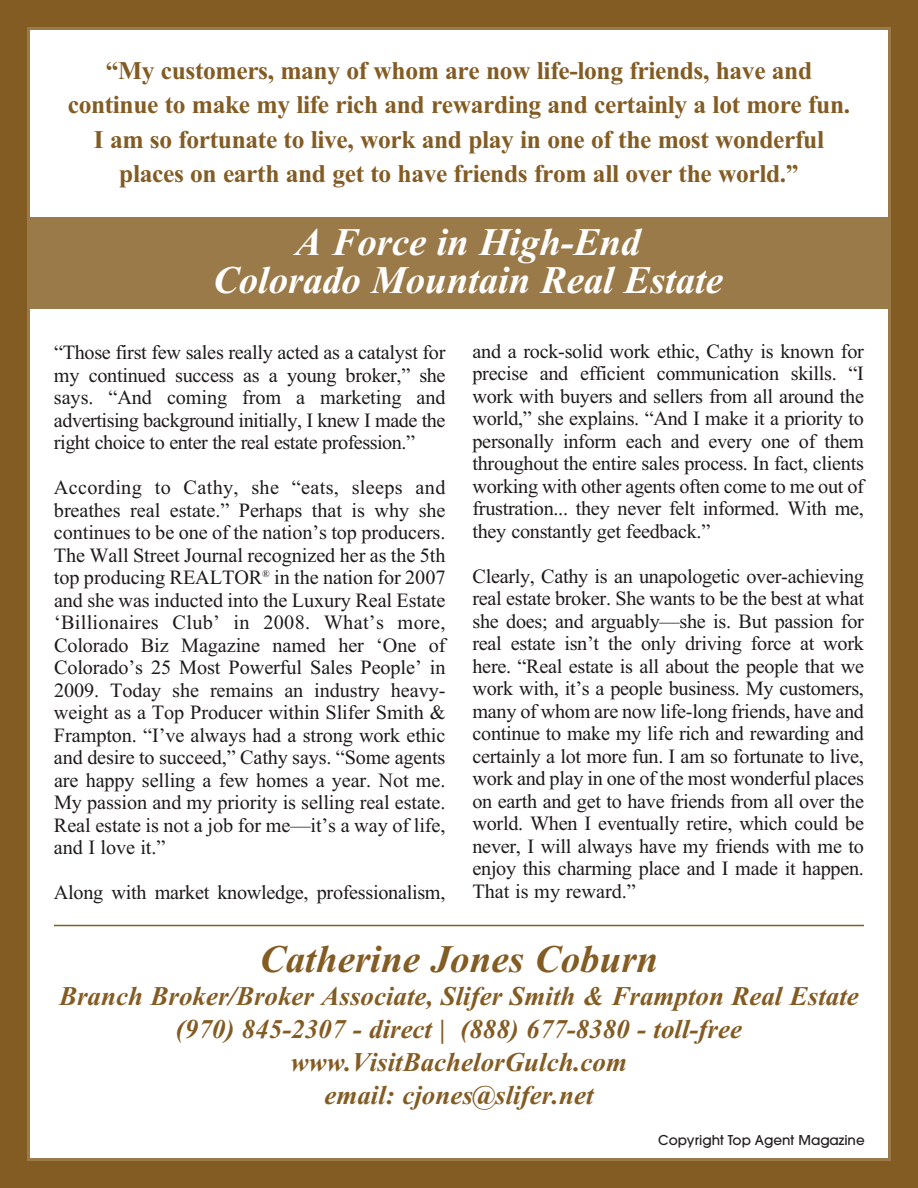
<style>
.page{position:relative;width:918px;height:1188px;background:#fff}
.page>*{position:absolute;margin:0;border:0;box-sizing:border-box;transform-origin:0 0}
.t1{font:italic 700 39px/37.5px "Times New Roman";letter-spacing:-.005em;color:#fff;text-align:center}
.t2{font:italic 700 39px "Times New Roman";color:#835c24}
.t3{font:italic 700 27px/33px "Times New Roman";color:#835c24;text-align:center}
.t4{font:700 25.5px/34.5px "Times New Roman";letter-spacing:-.015em;color:#835c24;text-align:center}
.t5{font:20.25px/22.5px "Times New Roman";letter-spacing:-.015em;color:#1e1b1a;text-align:justify}
.t6{font:500 13.5px "Avant Garde";color:#231f20}
</style>
<div class="page">
<div style="left:0;top:0;width:918px;height:1188px;border:30px solid #835c24"></div>
<div style="left:30px;top:217px;width:858px;height:92px;background:#9b7a49"></div>
<hr style="left:54px;top:925px;width:810px;height:1px;background:#835c24">
<p class="t4" style="left:68px;top:53px;width:784px">“My customers, many of whom are now life-long friends, have and continue to make my life rich and rewarding and certainly a lot more fun.<br>I am so fortunate to live, work and play in one of the most wonderful places on earth and get to have friends from all over the world.”</p>
<h1 class="t1" style="left:213px;top:223px;width:511px">A Force in High-End<br>Colorado Mountain Real Estate</h1>
<p class="t5" style="left:54px;top:341px;width:393px">“Those first few sales really acted as a catalyst for my continued success as a young broker,” she says. “And coming from a marketing and advertising background initially, I knew I made the right choice to enter the real estate profession.”</p>
<p class="t5" style="left:54px;top:476px;width:393px">According to Cathy, she “eats, sleeps and breathes real estate.” Perhaps that is why she continues to be one of the nation’s top producers.<br>The Wall Street Journal recognized her as the 5th top producing REALTOR<sup>®</sup> in the nation for 2007 and she was inducted into the Luxury Real Estate ‘Billionaires Club’ in 2008. What’s more, Colorado Biz Magazine named her ‘One of Colorado’s 25 Most Powerful Sales People’ in 2009. Today she remains an industry heavy&shy;weight as a Top Producer within Slifer Smith &amp; Frampton. “I’ve always had a strong work ethic and desire to succeed,” Cathy says. “Some agents are happy selling a few homes a year. Not me.<br>My passion and my priority is selling real estate.<br>Real estate is not a job for me—it’s a way of life, and I love it.”</p>
<p class="t5" style="left:54px;top:881px;width:393px">Along with market knowledge, professionalism,</p>
<p class="t5" style="left:472px;top:339px;width:393px">and a rock-solid work ethic, Cathy is known for precise and efficient communication skills. “I work with buyers and sellers from all around the world,” she explains. “And I make it a priority to personally inform each and every one of them throughout the entire sales process. In fact, clients working with other agents often come to me out of frustration... they never felt informed. With me, they constantly get feedback.”</p>
<p class="t5" style="left:472px;top:564px;width:393px">Clearly, Cathy is an unapologetic over-achieving real estate broker. She wants to be the best at what she does; and arguably—she is. But passion for real estate isn’t the only driving force at work here. “Real estate is all about the people that we work with, it’s a people business. My customers, many of whom are now life-long friends, have and continue to make my life rich and rewarding and certainly a lot more fun. I am so fortunate to live, work and play in one of the most wonderful places on earth and get to have friends from all over the world. When I eventually retire, which could be never, I will always have my friends with me to enjoy this charming place and I made it happen.<br>That is my reward.”</p>
<h1 class="t2" style="left:260px;top:936px;width:400px">Catherine Jones Coburn</h1>
<h2 class="t3" style="left:59px;top:979px;width:801px">Branch Broker/Broker Associate, Slifer Smith &amp; Frampton Real Estate (970) 845-2307 - direct | (888) 677-8380 - toll-free www.VisitBachelorGulch.com<br>email: cjones@slifer.net</h2>
<p class="t6" style="left:658px;top:1135px;width:208px">Copyright Top Agent Magazine</p>
</div>
